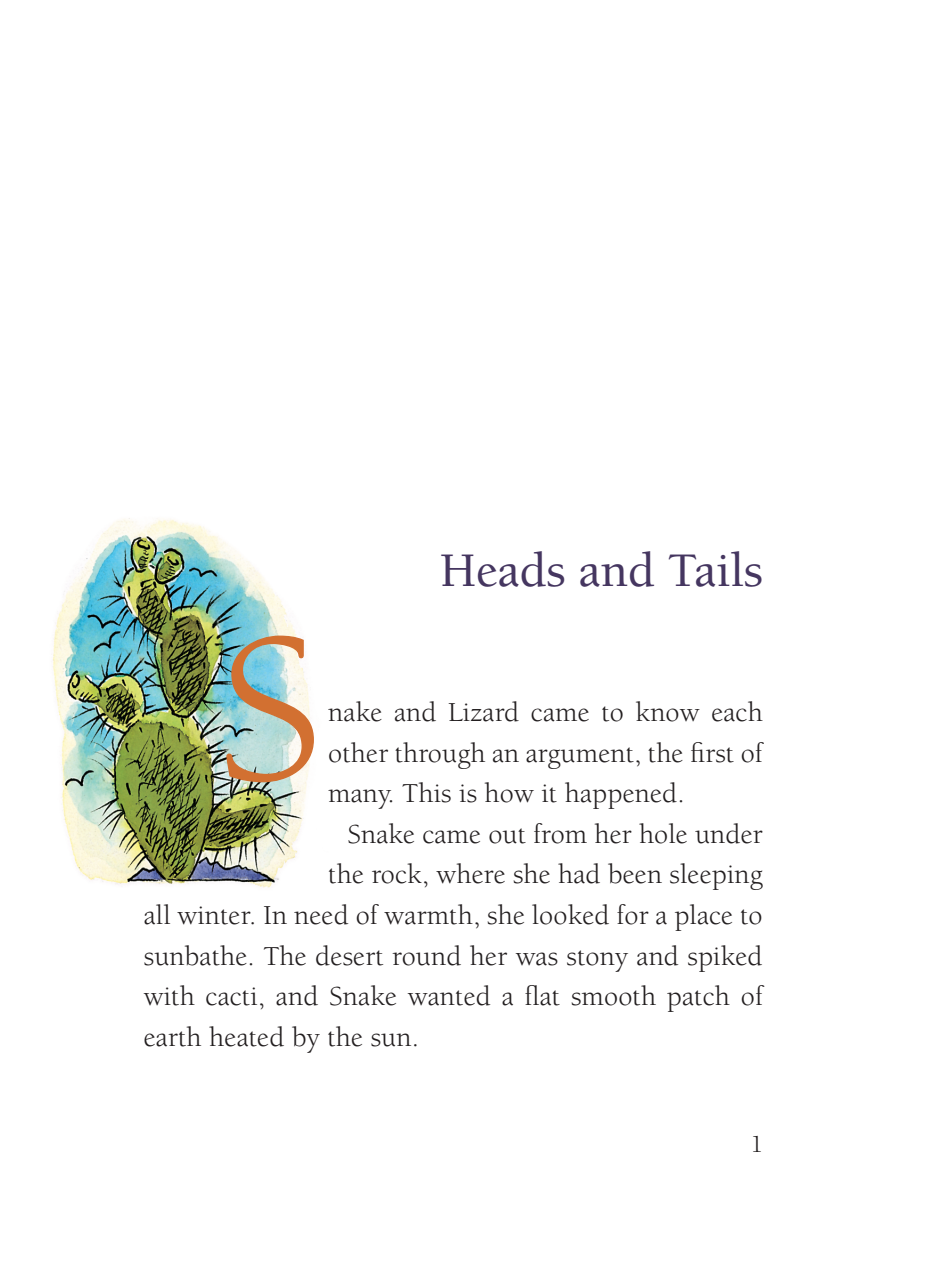
<style>
.page{position:relative;width:942px;height:1278px;background:#fff}
.page>*{position:absolute;margin:0;border:0;box-sizing:border-box;transform-origin:0 0}
.t1{font:216px "Berkeley";color:#d27031}
.t2{font:500 49.5px "Berkeley";color:#453660}
.t3{font:28.12px/40.5px "Berkeley";letter-spacing:.005em;color:#231f20;text-align:justify}
</style>
<div class="page">
<img style="left:52px;top:518px;width:255px;height:370px">
<svg style="left:226px;top:635px;width:88px;height:148px"></svg>
<h2 class="t2" style="left:440px;top:544px;width:324px">Heads and Tails</h2>
<h1 class="t1" style="left:218px;top:596px;width:105px">S</h1>
<p class="t3" style="left:328px;top:693px;width:436px">nake and Lizard came to know each other through an argument, the first of many. This is how it happened.</p>
<p class="t3" style="left:347px;top:814px;width:417px">Snake came out from her hole under</p>
<p class="t3" style="left:328px;top:855px;width:436px">the rock, where she had been sleeping</p>
<p class="t3" style="left:144px;top:895px;width:620px">all winter. In need of warmth, she looked for a place to</p>
<p class="t3" style="left:144px;top:936px;width:620px">sunbathe. The desert round her was stony and spiked</p>
<p class="t3" style="left:144px;top:976px;width:620px">with cacti, and Snake wanted a flat smooth patch of</p>
<p class="t3" style="left:144px;top:1017px;width:277px">earth heated by the sun.</p>
</div>
